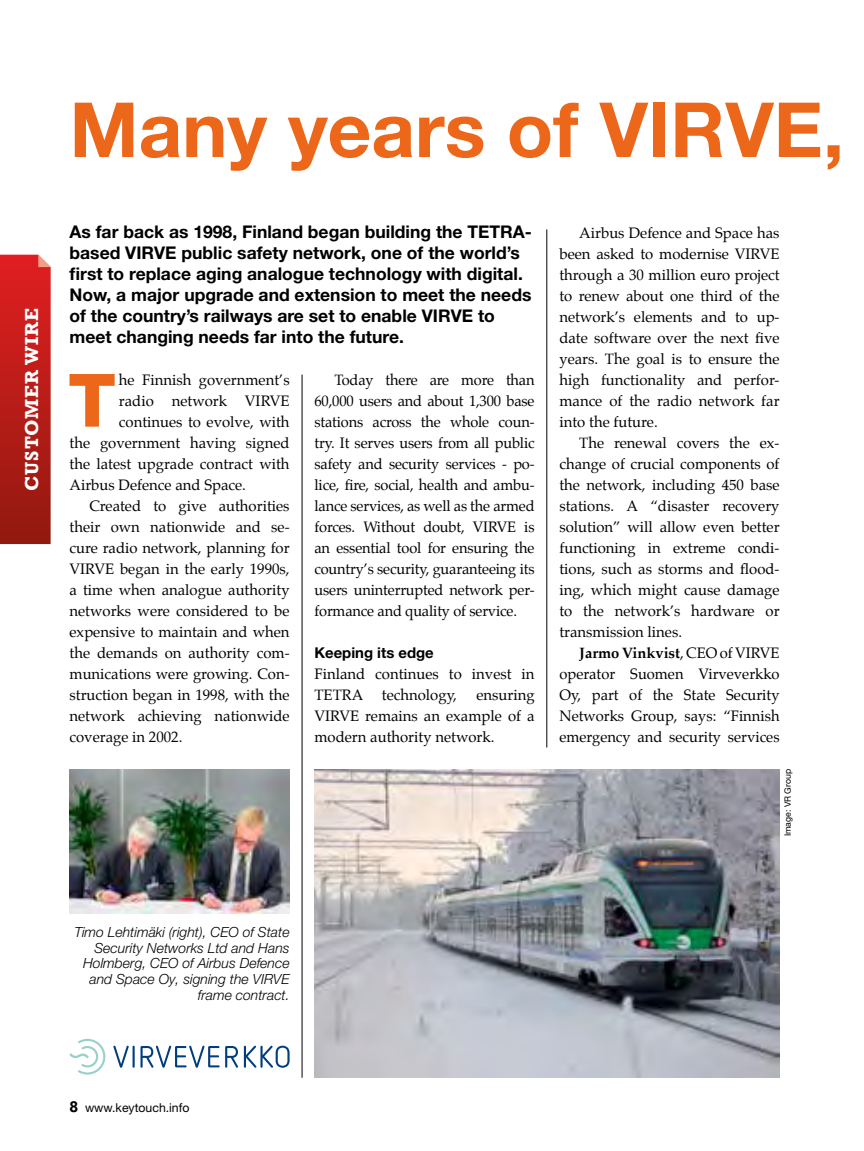
<style>
.page{position:relative;width:864px;height:1151px;background:#fff}
.page>*{position:absolute;margin:0;border:0;box-sizing:border-box;transform-origin:0 0}
.t1{font:700 76.12px "Helvetica Neue LT Pro";color:#ec6719}
.t2{font:800 73.67px "Helvetica Neue LT Pro";color:#ec6719}
.t3{font:700 19.25px "Rockwell";letter-spacing:.05em;color:#fff}
.t4{font:700 17.5px/21px "Helvetica Neue LT Pro";color:#000}
.t5{font:14.88px/21px "Palatino";color:#000;text-align:justify}
.t6{font:700 14.88px "Helvetica Neue LT Pro";color:#000}
.t7{font:italic 300 14px/15.8px "Helvetica Neue LT Pro";color:#000;text-align:right}
.t8{font:12.25px "Helvetica Neue LT Pro";color:#000}
.t9{font:8.75px "Helvetica Neue LT Pro";color:#000}
.s1{font-weight:700}
.s2{font-family:"Rockwell";font-weight:700;font-size:15.75px}
</style>
<div class="page">
<img style="left:69px;top:769px;width:220px;height:144px">
<img style="left:314px;top:769px;width:465px;height:309px">
<hr style="left:301px;top:375px;width:1px;height:703px;background:#000">
<hr style="left:546px;top:229px;width:1px;height:518px;background:#000">
<svg style="left:0;top:255px;width:51px;height:289px;background:#b91d19"></svg>
<svg style="left:70px;top:1039px;width:36px;height:36px"></svg>
<svg style="left:113px;top:1046px;width:16px;height:22px"></svg>
<hr style="left:132px;top:1046px;width:3px;height:22px;background:#003d81">
<svg style="left:140px;top:1046px;width:79px;height:22px"></svg>
<svg style="left:225px;top:1046px;width:13px;height:22px"></svg>
<svg style="left:244px;top:1046px;width:45px;height:22px"></svg>
<p class="t3" style="left:20px;top:491px;width:184px;rotate:-90deg">CUSTOMER WIRE</p>
<h1 class="t1" style="left:69px;top:82px;width:775px">Many years of VIRVE,</h1>
<p class="t4" style="left:69px;top:220px;width:464px">As far back as 1998, Finland began building the TETRA&shy;based VIRVE public safety network, one of the world’s first to replace aging analogue technology with digital.<br>Now, a major upgrade and extension to meet the needs of the country’s railways are set to enable VIRVE to meet changing needs far into the future.</p>
<h2 class="t2" style="left:68px;top:357px;width:49px">T</h2>
<p class="t5" style="left:119px;top:369px;width:172px">he Finnish government’s</p>
<p class="t5" style="left:119px;top:390px;width:172px">radio network VIRVE</p>
<p class="t5" style="left:119px;top:411px;width:172px">continues to evolve, with</p>
<p class="t5" style="left:69px;top:432px;width:221px">the government having signed</p>
<p class="t5" style="left:69px;top:453px;width:221px">the latest upgrade contract with</p>
<p class="t5" style="left:69px;top:474px;width:178px">Airbus Defence and Space.</p>
<p class="t5" style="left:89px;top:495px;width:202px">Created to give authorities</p>
<p class="t5" style="left:69px;top:516px;width:221px">their own nationwide and se-</p>
<p class="t5" style="left:69px;top:537px;width:221px">cure radio network, planning for</p>
<p class="t5" style="left:69px;top:558px;width:221px">VIRVE began in the early 1990s,</p>
<p class="t5" style="left:69px;top:579px;width:221px">a time when analogue authority</p>
<p class="t5" style="left:69px;top:600px;width:221px">networks were considered to be</p>
<p class="t5" style="left:69px;top:621px;width:221px">expensive to maintain and when</p>
<p class="t5" style="left:69px;top:642px;width:221px">the demands on authority com-</p>
<p class="t5" style="left:69px;top:663px;width:221px">munications were growing. Con-</p>
<p class="t5" style="left:69px;top:684px;width:221px">struction began in 1998, with the</p>
<p class="t5" style="left:69px;top:705px;width:221px">network achieving nationwide</p>
<p class="t5" style="left:69px;top:726px;width:114px">coverage in 2002.</p>
<p class="t5" style="left:314px;top:369px;width:221px;text-indent:20px">Today there are more than 60,000 users and about 1,300 base stations across the whole coun&shy;try. It serves users from all public safety and security services - po&shy;lice, fire, social, health and ambu&shy;lance services, as well as the armed forces. Without doubt, VIRVE is an essential tool for ensuring the country’s security, guaranteeing its users uninterrupted network per&shy;formance and quality of service.</p>
<p class="t6" style="left:314px;top:643px;width:121px">Keeping its edge</p>
<p class="t5" style="left:314px;top:663px;width:221px">Finland continues to invest in<br>TETRA technology,</p>
<p class="t5" style="left:314px;top:684px;width:221px;text-indent:162px">ensuring VIRVE remains an example of a modern authority network.</p>
<p class="t5" style="left:559px;top:222px;width:221px;text-indent:20px">Airbus Defence and Space has been asked to modernise VIRVE through a 30 million euro project to renew about one third of the network’s elements and to up&shy;date software over the next five years. The goal is to ensure the high functionality and perfor&shy;mance of the radio network far into the future.</p>
<p class="t5" style="left:559px;top:432px;width:221px;text-indent:20px">The renewal covers the ex&shy;change of crucial components of the network, including 450 base stations. A “disaster recovery solution” will allow even better functioning in extreme condi&shy;tions, such as storms and flood&shy;ing, which might cause damage to the network’s hardware or transmission lines.</p>
<p class="t5" style="left:559px;top:642px;width:221px;text-indent:20px"><span class="s1">Jarmo Vinkvist</span>, CEO of VIRVE operator Suomen Virveverkko Oy, part of the State Security Networks Group, says: “Finnish emergency and security services</p>
<p class="t9" style="left:782px;top:836px;width:69px;rotate:-90deg">Image: VR Group</p>
<p class="t7" style="left:74px;top:924px;width:216px">Timo Lehtimäki (right), CEO of State<br>Security Networks Ltd and Hans<br>Holmberg, CEO of Airbus Defence and Space Oy, signing the VIRVE frame contract.</p>
<p class="t8" style="left:69px;top:1100px;width:121px"><span class="s2">8</span> www.keytouch.info</p>
</div>
